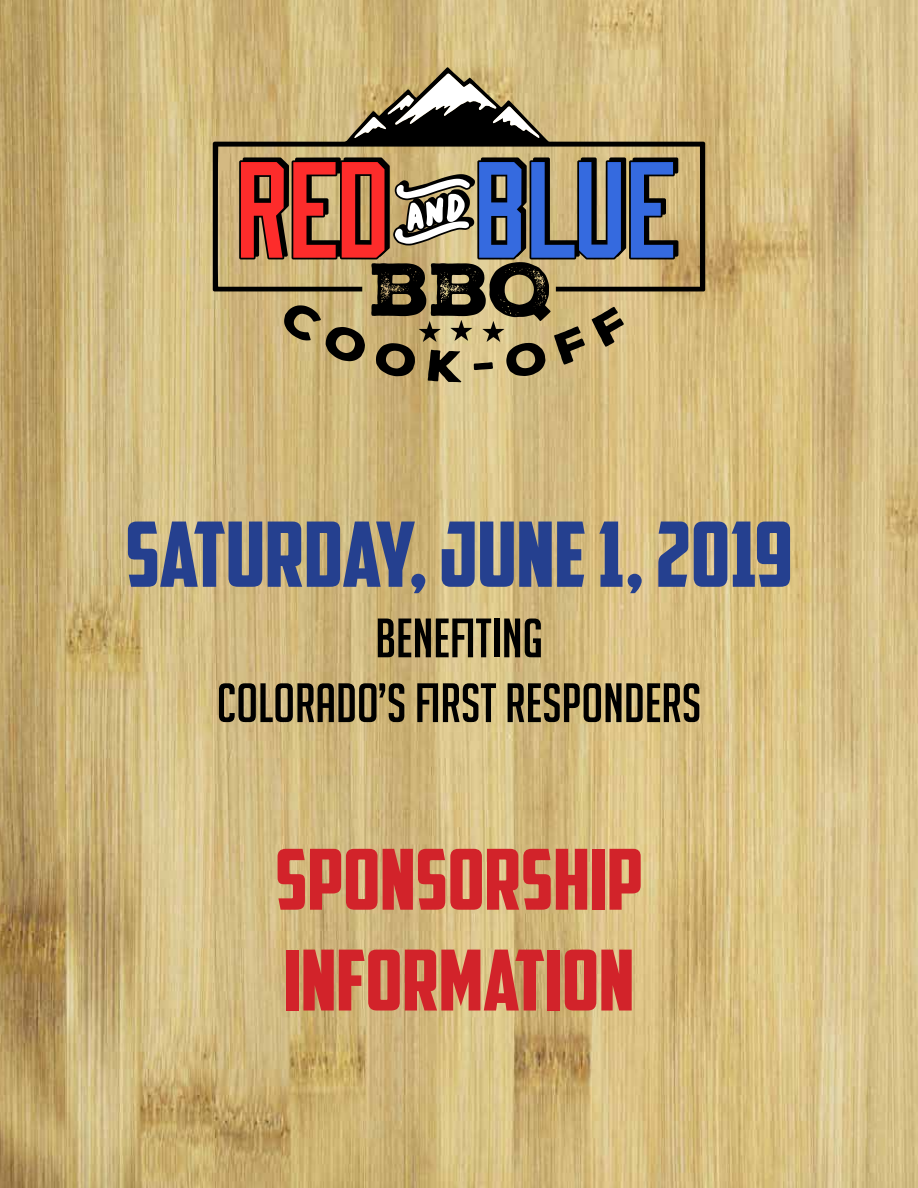
<style>
.page{position:relative;width:918px;height:1188px;background:#fff}
.page>*{position:absolute;margin:0;border:0;box-sizing:border-box;transform-origin:0 0}
.t1{font:90px "American Captain";color:#25408f}
.t2{font:84px/100.8px "American Captain";color:#d2232a}
.t3{font:54px/64.8px "Big Noodle Titling";color:#000;text-align:center}
</style>
<div class="page">
<img style="left:0;top:0;width:918px;height:1188px">
<svg style="left:213px;top:67px;width:492px;height:225px"></svg>
<svg style="left:354px;top:73px;width:185px;height:65px"></svg>
<img style="left:243px;top:157px;width:435px;height:100px">
<img style="left:239px;top:160px;width:436px;height:99px">
<img style="left:241px;top:162px;width:432px;height:96px">
<img style="left:489px;top:262px;width:62px;height:59px">
<img style="left:284px;top:305px;width:27px;height:35px">
<svg style="left:450px;top:320px;width:11px;height:13px"></svg>
<svg style="left:419px;top:322px;width:10px;height:12px"></svg>
<svg style="left:482px;top:322px;width:11px;height:12px"></svg>
<h1 class="t1" style="left:125px;top:500px;width:669px">SATURDAY, JUNE 1, 2019</h1>
<p class="t3" style="left:217px;top:606px;width:486px">BENEFITING<br>COLORADO’S FIRST RESPONDERS</p>
<h2 class="t2" style="left:275px;top:829px;width:369px">SPONSORSHIP<br>INFORMATION</h2>
</div>
